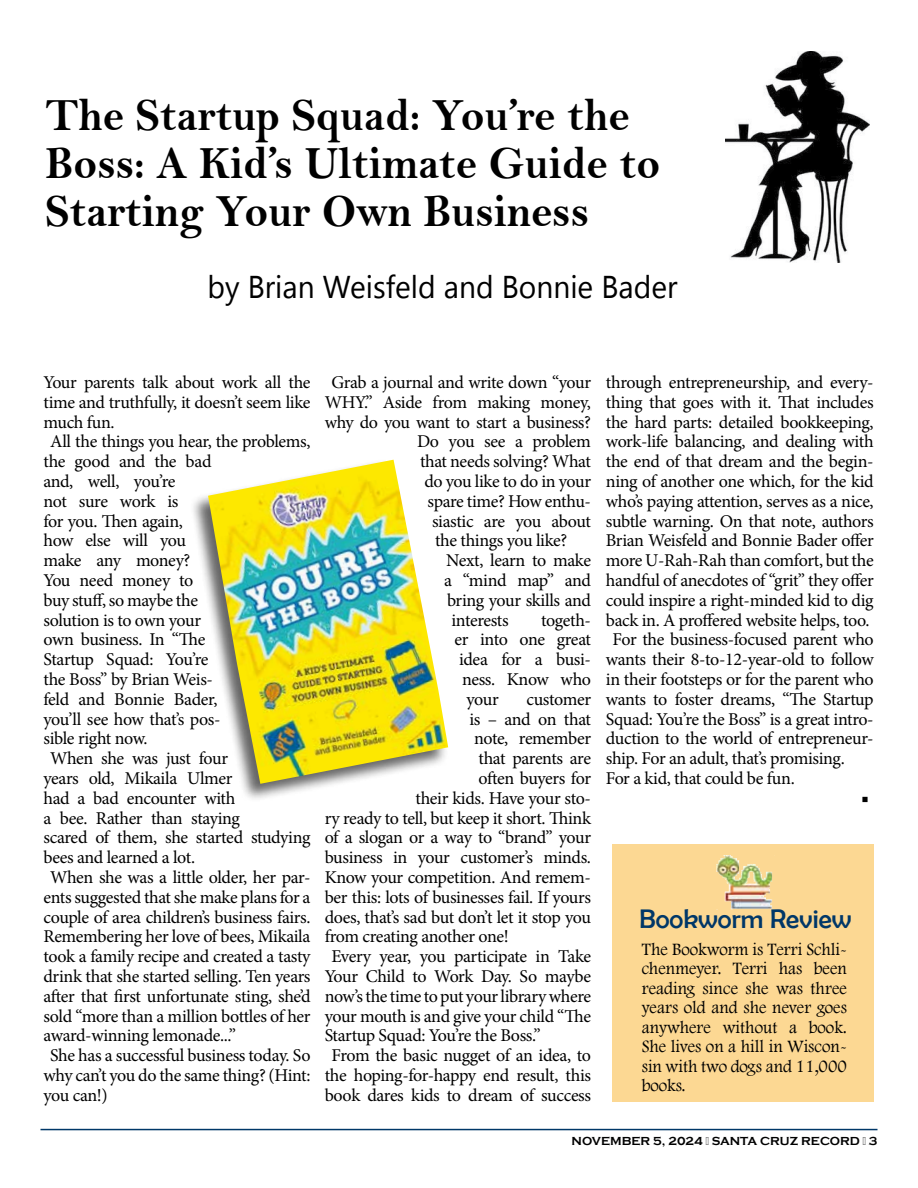
<style>
.page{position:relative;width:918px;height:1188px;background:#fff}
.page>*{position:absolute;margin:0;border:0;box-sizing:border-box;transform-origin:0 0}
.t1{font:46.5px/48px "Bell MT Bold";color:#000;scale:.95 1}
.t2{font:31.5px "Segoe UI Emoji";color:#000;scale:.95 1}
.t3{font:27px "Berlin Sans FB";color:#003768}
.t4{font:18px "Minion Pro";letter-spacing:-.025em;color:#000}
.t5{font:18px/19.5px "Footlight MT Light";color:#000;text-align:justify;scale:.95 1}
.t6{font:700 12px "Copperplate Gothic";color:#000}
</style>
<div class="page">
<hr style="left:40px;top:1129px;width:838px;height:1px;background:#003768">
<img style="left:726px;top:51px;width:144px;height:212px">
<div style="left:190px;top:459px;width:259px;height:343px;background:#000;opacity:.6"></div>
<img style="left:208px;top:460px;width:240px;height:324px">
<div style="left:612px;top:844px;width:262px;height:258px;background:#fcd893"></div>
<img style="left:716px;top:855px;width:57px;height:54px">
<h1 class="t1" style="left:45px;top:91px;width:649px">The Startup Squad: You’re the<br>Boss: A Kid’s Ultimate Guide to<br>Starting Your Own Business</h1>
<h2 class="t2" style="left:298px;top:268px;width:128px">■ ▲ ●</h2>
<h2 class="t2" style="left:459px;top:268px;width:119px">■ □■■</h2>
<p class="t4" style="left:44px;top:370px;width:269px">Your parents talk about work all the</p>
<p class="t4" style="left:44px;top:390px;width:269px">time and truthfully, it doesn’t seem like</p>
<p class="t4" style="left:44px;top:410px;width:73px">much fun.</p>
<p class="t4" style="left:50px;top:430px;width:262px">All the things you hear, the problems,</p>
<p class="t4" style="left:44px;top:449px;width:170px">the good and the bad</p>
<p class="t4" style="left:44px;top:469px;width:134px">and, well, you’re</p>
<p class="t4" style="left:44px;top:489px;width:136px">not sure work is</p>
<p class="t4" style="left:44px;top:509px;width:141px">for you. Then again,</p>
<p class="t4" style="left:44px;top:529px;width:144px">how else will you</p>
<p class="t4" style="left:44px;top:548px;width:148px">make any money?</p>
<p class="t4" style="left:44px;top:568px;width:151px">You need money to</p>
<p class="t4" style="left:44px;top:588px;width:156px">buy stuff, so maybe the</p>
<p class="t4" style="left:44px;top:608px;width:159px">solution is to own your</p>
<p class="t4" style="left:44px;top:628px;width:163px">own business. In “The</p>
<p class="t4" style="left:44px;top:647px;width:167px">Startup Squad: You’re</p>
<p class="t4" style="left:44px;top:667px;width:171px">the Boss” by Brian Weis-</p>
<p class="t4" style="left:44px;top:687px;width:176px">feld and Bonnie Bader,</p>
<p class="t4" style="left:44px;top:707px;width:179px">you’ll see how that’s pos-</p>
<p class="t4" style="left:44px;top:727px;width:106px">sible right now.</p>
<p class="t4" style="left:50px;top:746px;width:179px">When she was just four</p>
<p class="t4" style="left:44px;top:766px;width:190px">years old, Mikaila Ulmer</p>
<p class="t4" style="left:44px;top:786px;width:193px">had a bad encounter with</p>
<p class="t4" style="left:44px;top:806px;width:198px">a bee. Rather than staying</p>
<p class="t4" style="left:44px;top:826px;width:269px">scared of them, she started studying</p>
<p class="t4" style="left:44px;top:845px;width:153px">bees and learned a lot.</p>
<p class="t4" style="left:50px;top:865px;width:262px">When she was a little older, her par-</p>
<p class="t4" style="left:44px;top:885px;width:269px">ents suggested that she make plans for a</p>
<p class="t4" style="left:44px;top:905px;width:268px">couple of area children’s business fairs.</p>
<p class="t4" style="left:44px;top:925px;width:268px">Remembering her love of bees, Mikaila</p>
<p class="t4" style="left:44px;top:944px;width:269px">took a family recipe and created a tasty</p>
<p class="t4" style="left:44px;top:964px;width:269px">drink that she started selling. Ten years</p>
<p class="t4" style="left:44px;top:984px;width:269px">after that first unfortunate sting, she’d</p>
<p class="t4" style="left:44px;top:1004px;width:269px">sold “more than a million bottles of her</p>
<p class="t4" style="left:44px;top:1024px;width:194px">award-winning lemonade...”</p>
<p class="t4" style="left:50px;top:1043px;width:262px">She has a successful business today. So</p>
<p class="t4" style="left:44px;top:1063px;width:269px">why can’t you do the same thing? (Hint:</p>
<p class="t4" style="left:44px;top:1083px;width:66px">you can!)</p>
<p class="t4" style="left:331px;top:370px;width:261px">Grab a journal and write down “your</p>
<p class="t4" style="left:325px;top:390px;width:268px">WHY.” Aside from making money,</p>
<p class="t4" style="left:325px;top:410px;width:268px">why do you want to start a business?</p>
<p class="t4" style="left:417px;top:430px;width:175px">Do you see a problem</p>
<p class="t4" style="left:420px;top:449px;width:172px">that needs solving? What</p>
<p class="t4" style="left:425px;top:469px;width:168px">do you like to do in your</p>
<p class="t4" style="left:428px;top:489px;width:165px">spare time? How enthu-</p>
<p class="t4" style="left:432px;top:509px;width:161px">siastic are you about</p>
<p class="t4" style="left:435px;top:529px;width:134px">the things you like?</p>
<p class="t4" style="left:446px;top:548px;width:146px">Next, learn to make</p>
<p class="t4" style="left:444px;top:568px;width:149px">a “mind map” and</p>
<p class="t4" style="left:447px;top:588px;width:145px">bring your skills and</p>
<p class="t4" style="left:452px;top:608px;width:59px">interests</p>
<p class="t4" style="left:541px;top:608px;width:51px">togeth-</p>
<p class="t4" style="left:455px;top:628px;width:138px">er into one great</p>
<p class="t4" style="left:459px;top:647px;width:134px">idea for a busi-</p>
<p class="t4" style="left:462px;top:667px;width:131px">ness. Know who</p>
<p class="t4" style="left:467px;top:687px;width:34px">your</p>
<p class="t4" style="left:526px;top:687px;width:66px">customer</p>
<p class="t4" style="left:470px;top:707px;width:123px">is – and on that</p>
<p class="t4" style="left:474px;top:727px;width:119px">note, remember</p>
<p class="t4" style="left:479px;top:746px;width:114px">that parents are</p>
<p class="t4" style="left:479px;top:766px;width:114px">often buyers for</p>
<p class="t4" style="left:416px;top:786px;width:177px">their kids. Have your sto-</p>
<p class="t4" style="left:325px;top:806px;width:268px">ry ready to tell, but keep it short. Think</p>
<p class="t4" style="left:325px;top:826px;width:268px">of a slogan or a way to “brand” your</p>
<p class="t4" style="left:325px;top:845px;width:268px">business in your customer’s minds.</p>
<p class="t4" style="left:325px;top:865px;width:268px">Know your competition. And remem-</p>
<p class="t4" style="left:325px;top:885px;width:268px">ber this: lots of businesses fail. If yours</p>
<p class="t4" style="left:325px;top:905px;width:268px">does, that’s sad but don’t let it stop you</p>
<p class="t4" style="left:325px;top:925px;width:186px">from creating another one!</p>
<p class="t4" style="left:331px;top:944px;width:261px">Every year, you participate in Take</p>
<p class="t4" style="left:325px;top:964px;width:268px">Your Child to Work Day. So maybe</p>
<p class="t4" style="left:325px;top:984px;width:268px">now’s the time to put your library where</p>
<p class="t4" style="left:325px;top:1004px;width:268px">your mouth is and give your child “The</p>
<p class="t4" style="left:325px;top:1024px;width:217px">Startup Squad: You’re the Boss.”</p>
<p class="t4" style="left:331px;top:1043px;width:261px">From the basic nugget of an idea, to</p>
<p class="t4" style="left:325px;top:1063px;width:268px">the hoping-for-happy end result, this</p>
<p class="t4" style="left:325px;top:1083px;width:268px">book dares kids to dream of success</p>
<p class="t4" style="left:606px;top:370px;width:269px">through entrepreneurship, and every-</p>
<p class="t4" style="left:606px;top:390px;width:269px">thing that goes with it. That includes</p>
<p class="t4" style="left:606px;top:410px;width:269px">the hard parts: detailed bookkeeping,</p>
<p class="t4" style="left:606px;top:430px;width:269px">work-life balancing, and dealing with</p>
<p class="t4" style="left:606px;top:449px;width:269px">the end of that dream and the begin-</p>
<p class="t4" style="left:606px;top:469px;width:269px">ning of another one which, for the kid</p>
<p class="t4" style="left:606px;top:489px;width:269px">who’s paying attention, serves as a nice,</p>
<p class="t4" style="left:606px;top:509px;width:269px">subtle warning. On that note, authors</p>
<p class="t4" style="left:606px;top:529px;width:269px">Brian Weisfeld and Bonnie Bader offer</p>
<p class="t4" style="left:606px;top:548px;width:269px">more U-Rah-Rah than comfort, but the</p>
<p class="t4" style="left:606px;top:568px;width:269px">handful of anecdotes of “grit” they offer</p>
<p class="t4" style="left:606px;top:588px;width:269px">could inspire a right-minded kid to dig</p>
<p class="t4" style="left:606px;top:608px;width:265px">back in. A proffered website helps, too.</p>
<p class="t4" style="left:613px;top:628px;width:263px">For the business-focused parent who</p>
<p class="t4" style="left:606px;top:647px;width:269px">wants their 8-to-12-year-old to follow</p>
<p class="t4" style="left:606px;top:667px;width:269px">in their footsteps or for the parent who</p>
<p class="t4" style="left:606px;top:687px;width:269px">wants to foster dreams, “The Startup</p>
<p class="t4" style="left:606px;top:707px;width:269px">Squad: You’re the Boss” is a great intro-</p>
<p class="t4" style="left:606px;top:727px;width:269px">duction to the world of entrepreneur-</p>
<p class="t4" style="left:606px;top:746px;width:240px">ship. For an adult, that’s promising.</p>
<p class="t4" style="left:606px;top:766px;width:190px">For a kid, that could be fun.</p>
<p class="t4" style="left:862px;top:786px;width:9px">■</p>
<h3 class="t3" style="left:639px;top:904px;width:214px">Bookworm Review</h3>
<p class="t5" style="left:642px;top:939px;width:218px">The Bookworm is Terri Schli&shy;chenmeyer. Terri has been reading since she was three years old and she never goes anywhere without a book.<br>She lives on a hill in Wiscon&shy;sin with two dogs and 11,000 books.</p>
<p class="t6" style="left:572px;top:1135px;width:307px">NOVEMBER 5, 2024 · SANTA CRUZ RECORD · 3</p>
</div>
